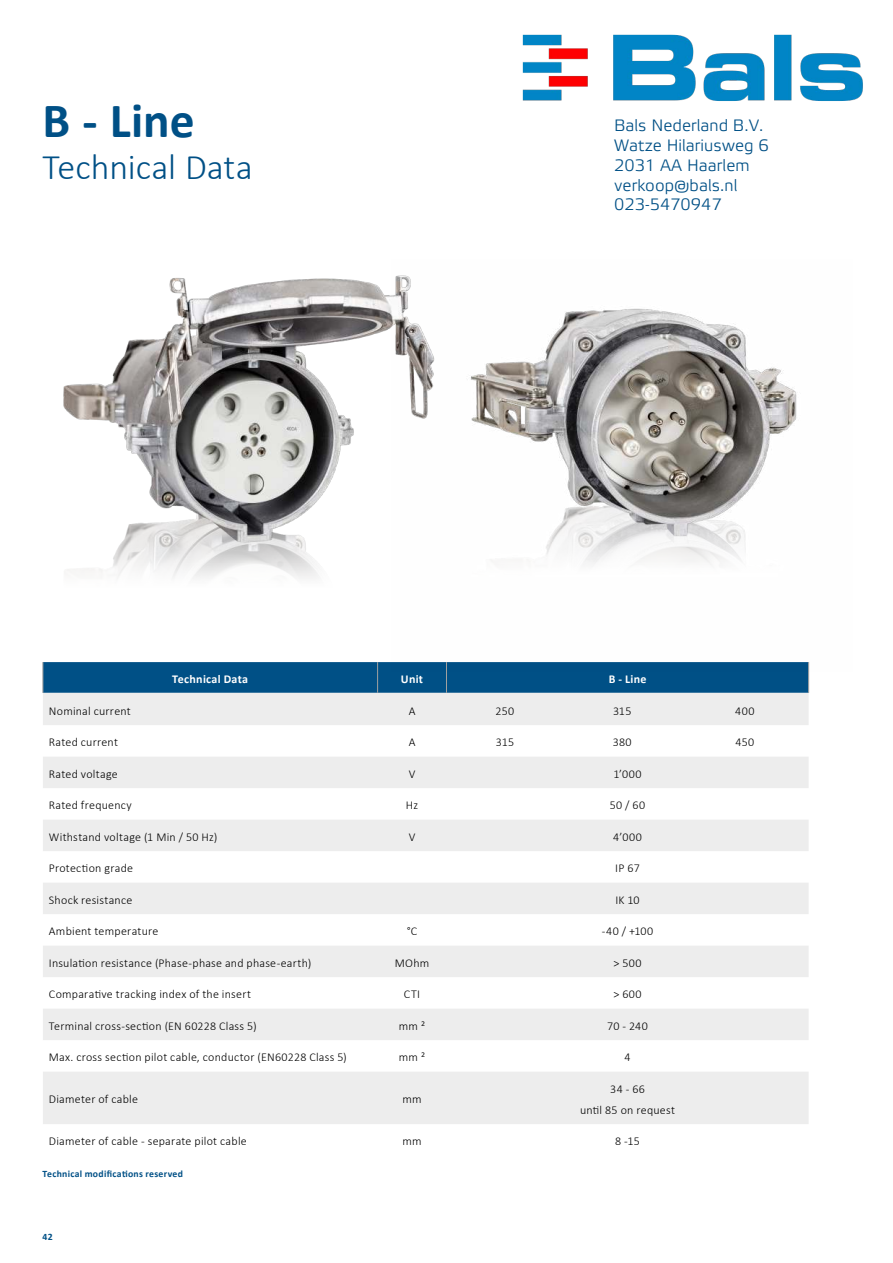
<style>
.page{position:relative;width:893px;height:1263px;background:#fff}
.page>*{position:absolute;margin:0;border:0;box-sizing:border-box;transform-origin:0 0}
.t1{font:700 49.5px "Calibri";color:#005086}
.t2{font:300 36px "Calibri";letter-spacing:-.005em;color:#005086}
.t3{font:16.5px/19.8px "Etelka Light Pro";letter-spacing:.005em;color:#005086}
.t4{font:300 12px/21px "Calibri";letter-spacing:.02em;color:#000;text-align:center}
.t5{font:700 12px "Calibri";letter-spacing:.025em;color:#fff}
.t6{font:700 9.75px "Calibri";letter-spacing:.03em;color:#005086}
</style>
<div class="page">
<div style="left:44px;top:662px;width:764px;height:31px;background:#005086"></div>
<svg style="left:43px;top:693px;width:766px;height:431px;fill:#ededed"></svg>
<hr style="left:43px;top:662px;width:1px;height:31px;background:#a1a1a0">
<hr style="left:377px;top:662px;width:1px;height:31px;background:#a1a1a0">
<hr style="left:446px;top:662px;width:1px;height:31px;background:#a1a1a0">
<hr style="left:808px;top:662px;width:1px;height:31px;background:#a1a1a0">
<img style="left:63px;top:278px;width:328px;height:301px">
<img style="left:391px;top:275px;width:419px;height:397px">
<img style="left:522px;top:34px;width:341px;height:67px">
<h1 class="t1" style="left:43px;top:103px;width:154px">B - Line</h1>
<h2 class="t2" style="left:43px;top:153px;width:212px">Technical Data</h2>
<h3 class="t3" style="left:614px;top:117px;width:156px">Bals Nederland B.V.<br>Watze Hilariusweg 6<br>2031 AA Haarlem verkoop@bals.nl<br>023-5470947</h3>
<p class="t5" style="left:172px;top:675px;width:77px">Technical Data</p>
<p class="t5" style="left:401px;top:675px;width:24px">Unit</p>
<p class="t5" style="left:609px;top:675px;width:39px">B - Line</p>
<p class="t4" style="left:49px;top:701px;width:83px">Nominal current</p>
<p class="t4" style="left:409px;top:701px;width:8px">A</p>
<p class="t4" style="left:495px;top:701px;width:20px">250</p>
<p class="t4" style="left:613px;top:701px;width:20px">315</p>
<p class="t4" style="left:735px;top:701px;width:21px">400</p>
<p class="t4" style="left:49px;top:732px;width:71px">Rated current</p>
<p class="t4" style="left:409px;top:732px;width:8px">A</p>
<p class="t4" style="left:496px;top:732px;width:20px">315</p>
<p class="t4" style="left:613px;top:732px;width:20px">380</p>
<p class="t4" style="left:735px;top:732px;width:20px">450</p>
<p class="t4" style="left:49px;top:764px;width:70px">Rated voltage</p>
<p class="t4" style="left:409px;top:764px;width:8px">V</p>
<p class="t4" style="left:613px;top:764px;width:30px">1’000</p>
<p class="t4" style="left:49px;top:795px;width:84px">Rated frequency</p>
<p class="t4" style="left:406px;top:795px;width:14px">Hz</p>
<p class="t4" style="left:610px;top:795px;width:37px">50 / 60</p>
<p class="t4" style="left:49px;top:827px;width:170px">Withstand voltage (1 Min / 50 Hz)</p>
<p class="t4" style="left:409px;top:827px;width:8px">V</p>
<p class="t4" style="left:613px;top:827px;width:30px">4’000</p>
<p class="t4" style="left:49px;top:857px;width:86px">Protection grade</p>
<p class="t4" style="left:615px;top:858px;width:26px">IP 67</p>
<p class="t4" style="left:49px;top:890px;width:85px">Shock resistance</p>
<p class="t4" style="left:615px;top:890px;width:26px">IK 10</p>
<p class="t4" style="left:49px;top:921px;width:111px">Ambient temperature</p>
<p class="t4" style="left:407px;top:921px;width:12px">°C</p>
<p class="t4" style="left:602px;top:921px;width:53px">-40 / +100</p>
<p class="t4" style="left:49px;top:952px;width:264px">Insulation resistance (Phase-phase and phase-earth)</p>
<p class="t4" style="left:395px;top:953px;width:36px">MOhm</p>
<p class="t4" style="left:613px;top:953px;width:30px">&gt; 500</p>
<p class="t4" style="left:49px;top:983px;width:204px">Comparative tracking index of the insert</p>
<p class="t4" style="left:404px;top:984px;width:18px">CTI</p>
<p class="t4" style="left:613px;top:984px;width:30px">&gt; 600</p>
<p class="t4" style="left:49px;top:1015px;width:209px">Terminal cross-section (EN 60228 Class 5)</p>
<p class="t4" style="left:399px;top:1016px;width:28px">mm ²</p>
<p class="t4" style="left:607px;top:1016px;width:42px">70 - 240</p>
<p class="t4" style="left:49px;top:1046px;width:299px">Max. cross section pilot cable, conductor (EN60228 Class 5)</p>
<p class="t4" style="left:399px;top:1047px;width:28px">mm ²</p>
<p class="t4" style="left:624px;top:1047px;width:8px">4</p>
<p class="t4" style="left:49px;top:1089px;width:91px">Diameter of cable</p>
<p class="t4" style="left:402px;top:1089px;width:21px">mm</p>
<p class="t4" style="left:580px;top:1079px;width:97px">34 - 66<br>until 85 on request</p>
<p class="t4" style="left:49px;top:1131px;width:199px">Diameter of cable - separate pilot cable</p>
<p class="t4" style="left:402px;top:1131px;width:21px">mm</p>
<p class="t4" style="left:615px;top:1131px;width:26px">8 -15</p>
<p class="t6" style="left:43px;top:1167px;width:142px">Technical modifications reserved</p>
<p class="t6" style="left:43px;top:1233px;width:12px">42</p>
</div>
